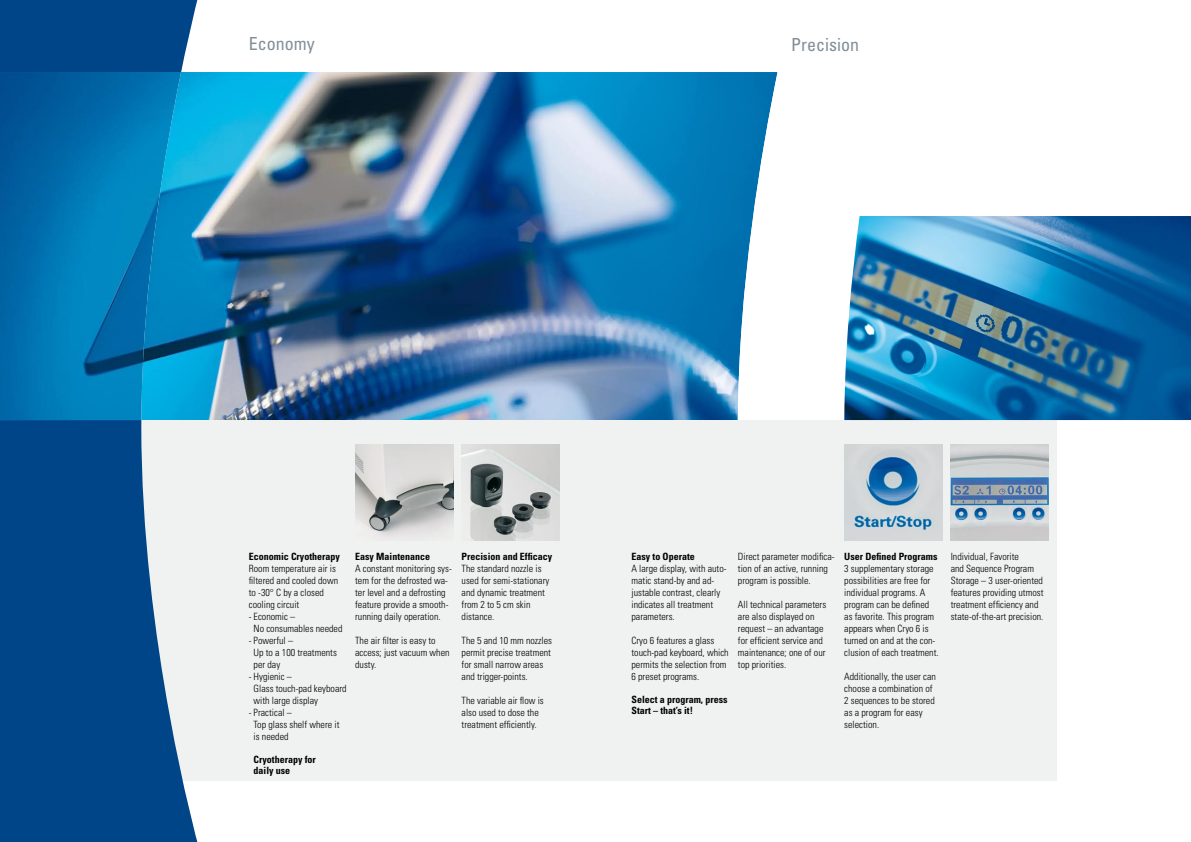
<style>
.page{position:relative;width:1191px;height:842px;background:#fff}
.page>*{position:absolute;margin:0;border:0;box-sizing:border-box;transform-origin:0 0}
.t1{font:condensed 18px "Univers LT";color:#828e98}
.t2{font:300 condensed 10px/12px "Univers LT";color:#000}
.t3{font:700 condensed 10px/10.8px "Univers LT";color:#000}
</style>
<div class="page">
<div style="left:134px;top:420px;width:461px;height:360px;background:#f0f1f1"></div>
<svg style="left:0;top:1px;width:200px;height:841px;fill:#004588"></svg>
<div style="left:595px;top:420px;width:462px;height:360px;background:#f0f1f1"></div>
<img style="left:461px;top:444px;width:98px;height:96px">
<img style="left:355px;top:444px;width:98px;height:94px">
<img style="left:844px;top:444px;width:98px;height:96px">
<img style="left:950px;top:444px;width:98px;height:96px">
<img style="left:844px;top:216px;width:346px;height:204px">
<img style="left:181px;top:72px;width:596px;height:348px">
<img style="left:0;top:72px;width:181px;height:348px">
<h1 class="t1" style="left:249px;top:33px;width:67px">Economy</h1>
<h1 class="t1" style="left:791px;top:33px;width:69px">Precision</h1>
<p class="t3" style="left:249px;top:551px;width:93px">Economic Cryotherapy</p>
<p class="t2" style="left:249px;top:562px;width:91px">Room temperature air is filtered and cooled down to -30° C by a closed cooling circuit</p>
<p class="t2" style="left:254px;top:610px;width:90px;text-indent:-5px">- Economic –<br>No consumables needed</p>
<p class="t2" style="left:254px;top:634px;width:85px;text-indent:-5px">- Powerful –<br>Up to a 100 treatments per day</p>
<p class="t2" style="left:254px;top:670px;width:95px;text-indent:-5px">- Hygienic –<br>Glass touch-pad keyboard with large display</p>
<p class="t2" style="left:254px;top:706px;width:87px;text-indent:-5px">- Practical –<br>Top glass shelf where it is needed</p>
<p class="t3" style="left:254px;top:754px;width:64px">Cryotherapy for daily use</p>
<p class="t3" style="left:355px;top:551px;width:76px">Easy Maintenance</p>
<p class="t2" style="left:355px;top:562px;width:98px">A constant monitoring sys&shy;tem for the defrosted wa&shy;ter level and a defrosting feature provide a smooth&shy;running daily operation.</p>
<p class="t2" style="left:355px;top:634px;width:96px">The air filter is easy to access; just vacuum when dusty.</p>
<p class="t3" style="left:461px;top:551px;width:92px">Precision and Efficacy</p>
<p class="t2" style="left:461px;top:562px;width:89px">The standard nozzle is used for semi-stationary and dynamic treatment from 2 to 5 cm skin distance.</p>
<p class="t2" style="left:461px;top:634px;width:92px">The 5 and 10 mm nozzles permit precise treatment for small narrow areas and trigger-points.</p>
<p class="t2" style="left:461px;top:694px;width:84px">The variable air flow is also used to dose the treatment efficiently.</p>
<p class="t3" style="left:631px;top:551px;width:65px">Easy to Operate</p>
<p class="t2" style="left:631px;top:562px;width:97px">A large display, with auto&shy;matic stand-by and ad&shy;justable contrast, clearly indicates all treatment parameters.</p>
<p class="t2" style="left:631px;top:634px;width:99px">Cryo 6 features a glass touch-pad keyboard, which permits the selection from<br>6 preset programs.</p>
<p class="t3" style="left:631px;top:694px;width:98px">Select a program, press<br>Start – that’s it!</p>
<p class="t2" style="left:738px;top:550px;width:98px">Direct parameter modifica&shy;tion of an active, running program is possible.</p>
<p class="t2" style="left:738px;top:598px;width:90px">All technical parameters are also displayed on request – an advantage for efficient service and maintenance; one of our top priorities.</p>
<p class="t3" style="left:844px;top:551px;width:95px">User Defined Programs</p>
<p class="t2" style="left:844px;top:562px;width:96px">3 supplementary storage possibilities are free for individual programs. A program can be defined as favorite. This program appears when Cryo 6 is turned on and at the con&shy;clusion of each treatment.</p>
<p class="t2" style="left:844px;top:670px;width:93px">Additionally, the user can choose a combination of<br>2 sequences to be stored as a program for easy selection.</p>
<p class="t2" style="left:950px;top:550px;width:94px">Individual, Favorite<br>and Sequence Program<br>Storage – 3 user-oriented features providing utmost treatment efficiency and state-of-the-art precision.</p>
</div>
